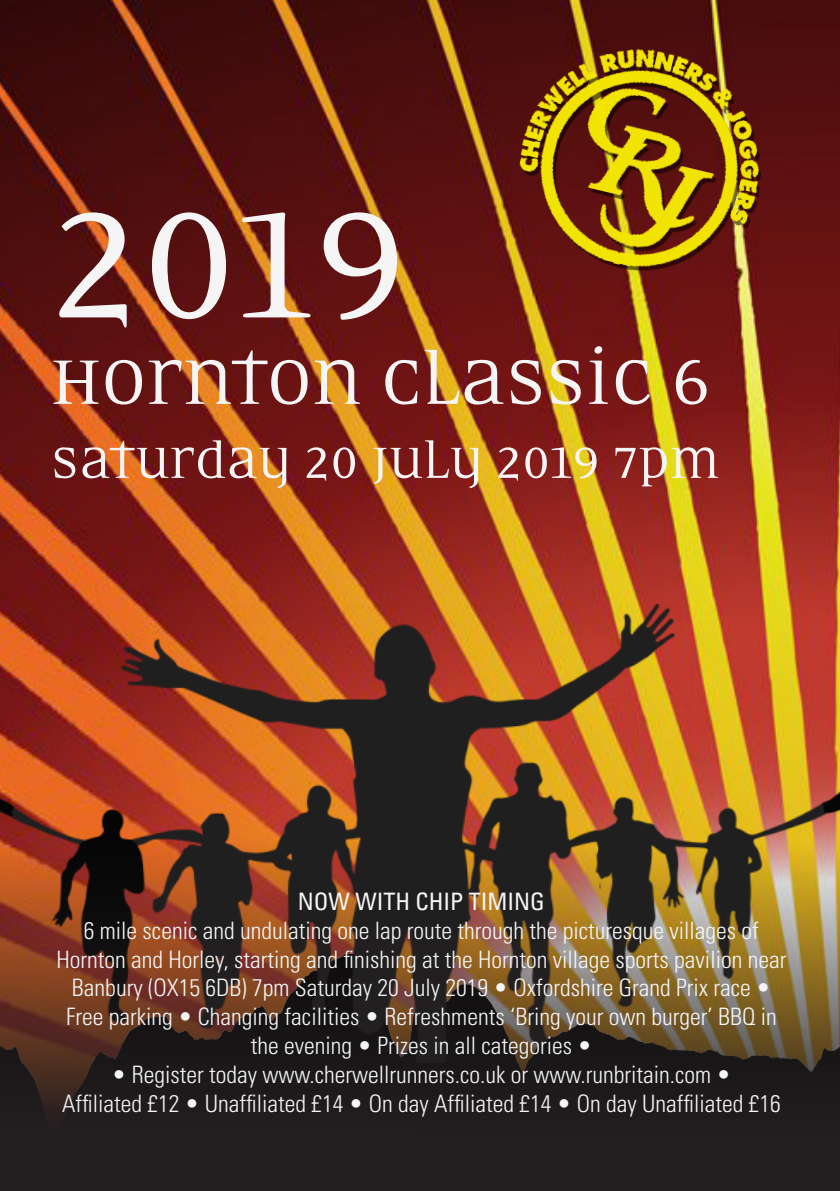
<style>
.page{position:relative;width:840px;height:1191px;background:#fff}
.page>*{position:absolute;margin:0;border:0;box-sizing:border-box;transform-origin:0 0}
.t1{font:172px "Eidetic Neo OT Omni";color:#f5f5f6}
.t2{font:72px "Eidetic Neo OT Omni";color:#f5f5f6}
.t3{font:50px "Eidetic Neo OT Omni";color:#f5f5f6}
.t4{font:300 condensed 24px/28.8px "Univers";color:#f5f5f6;text-align:center}
.t5{font:condensed 24px "Univers";color:#f5f5f6}
</style>
<div class="page">
<img style="left:0;top:0;width:839px;height:604px">
<img style="left:0;top:604px;width:839px;height:587px">
<img style="left:478px;top:0;width:335px;height:317px">
<svg style="left:501px;top:25px;width:282px;height:258px;background:#804b0e"></svg>
<h1 class="t1" style="left:51px;top:175px;width:359px">2019</h1>
<h2 class="t2" style="left:51px;top:344px;width:661px">HORNTON CLASSIC 6</h2>
<h3 class="t3" style="left:51px;top:436px;width:669px">SATURDAY 20 JULY 2019 7PM</h3>
<p class="t5" style="left:298px;top:886px;width:248px">NOW WITH CHIP TIMING</p>
<p class="t4" style="left:56px;top:915px;width:731px">6 mile scenic and undulating one lap route through the picturesque villages of Hornton and Horley, starting and finishing at the Hornton village sports pavilion near Banbury (OX15 6DB) 7pm Saturday 20 July 2019 • Oxfordshire Grand Prix race • Free parking • Changing facilities • Refreshments ‘Bring your own burger’ BBQ in the evening • Prizes in all categories •</p>
<p class="t4" style="left:62px;top:1059px;width:719px">• Register today www.cherwellrunners.co.uk or www.runbritain.com •<br>Affiliated £12 • Unaffiliated £14 • On day Affiliated £14 • On day Unaffiliated £16</p>
</div>
